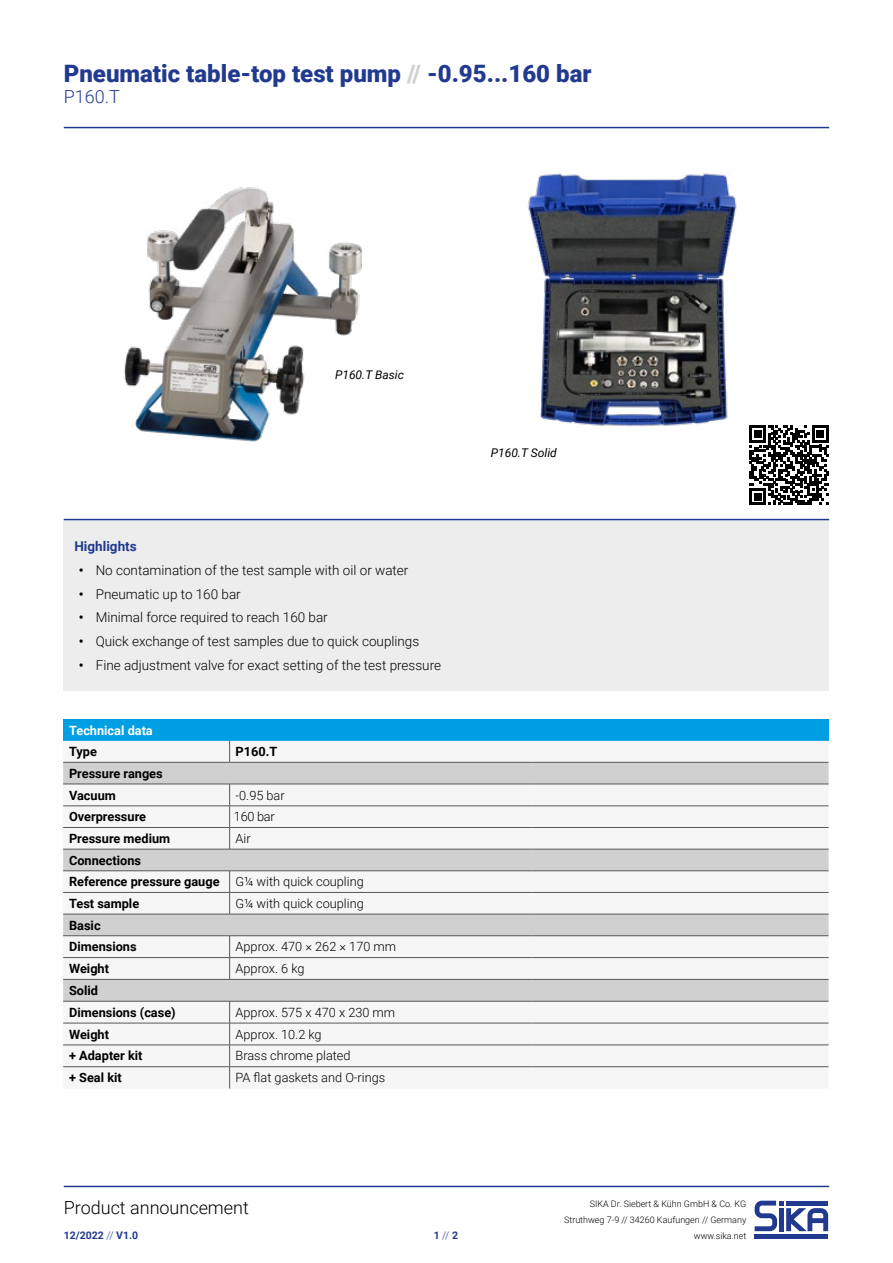
<style>
.page{position:relative;width:893px;height:1263px;background:#fff}
.page>*{position:absolute;margin:0;border:0;box-sizing:border-box;transform-origin:0 0}
.t1{font:900 24px "Roboto";color:#213a8f}
.t2{font:300 18px "Roboto";color:#000}
.t3{font:300 18px "Roboto";color:#213a8f}
.t4{font:300 13.5px "Roboto";color:#000}
.t5{font:700 13.5px "Roboto";color:#213a8f}
.t6{font:700 12.75px/21.6px "Roboto";color:#000}
.t7{font:300 12.75px "Roboto";color:#000}
.t8{font:700 12.75px "Roboto";color:#fff}
.t9{font:italic 12px "Roboto";color:#000}
.t10{font:700 10.5px "Roboto";color:#213a8f}
.t11{font:300 9px/15.8px "Roboto";color:#000;text-align:right}
.s1{color:#d0d0d0}
.s2{font-weight:700}
.s3{font-weight:300}
</style>
<div class="page">
<hr style="left:64px;top:1186px;width:765px;height:1px;background:#213a8f">
<svg style="left:754px;top:1200px;width:75px;height:39px"></svg>
<hr style="left:64px;top:127px;width:765px;height:1px;background:#213a8f">
<div style="left:64px;top:519px;width:765px;height:172px;background:#ededed"></div>
<hr style="left:64px;top:519px;width:765px;height:1px;background:#213a8f">
<img style="left:124px;top:187px;width:239px;height:255px">
<svg style="left:749px;top:425px;width:80px;height:80px"></svg>
<div style="left:63px;top:719px;width:765px;height:22px;background:#009fe3"></div>
<div style="left:63px;top:741px;width:765px;height:347px;background:#f6f6f6"></div>
<svg style="left:63px;top:763px;width:765px;height:238px;fill:#f6f6f6"></svg>
<hr style="left:63px;top:784px;width:167px;height:1px;background:#575756">
<hr style="left:230px;top:784px;width:302px;height:1px;background:#575756">
<hr style="left:532px;top:784px;width:296px;height:1px;background:#575756">
<hr style="left:63px;top:805px;width:167px;height:1px;background:#575756">
<hr style="left:230px;top:805px;width:302px;height:1px;background:#575756">
<hr style="left:532px;top:805px;width:296px;height:1px;background:#575756">
<hr style="left:63px;top:827px;width:167px;height:1px;background:#575756">
<hr style="left:230px;top:827px;width:302px;height:1px;background:#575756">
<svg style="left:229px;top:784px;width:1px;height:65px"></svg>
<hr style="left:532px;top:827px;width:296px;height:1px;background:#575756">
<hr style="left:63px;top:849px;width:167px;height:1px;background:#575756">
<hr style="left:230px;top:849px;width:302px;height:1px;background:#575756">
<hr style="left:532px;top:849px;width:296px;height:1px;background:#575756">
<hr style="left:63px;top:870px;width:167px;height:1px;background:#575756">
<hr style="left:230px;top:870px;width:302px;height:1px;background:#575756">
<hr style="left:532px;top:870px;width:296px;height:1px;background:#575756">
<hr style="left:63px;top:892px;width:167px;height:1px;background:#575756">
<hr style="left:230px;top:892px;width:302px;height:1px;background:#575756">
<svg style="left:229px;top:871px;width:1px;height:43px"></svg>
<hr style="left:532px;top:892px;width:296px;height:1px;background:#575756">
<hr style="left:63px;top:914px;width:167px;height:1px;background:#575756">
<hr style="left:230px;top:914px;width:302px;height:1px;background:#575756">
<hr style="left:532px;top:914px;width:296px;height:1px;background:#575756">
<hr style="left:63px;top:935px;width:167px;height:1px;background:#575756">
<hr style="left:230px;top:935px;width:302px;height:1px;background:#575756">
<hr style="left:532px;top:935px;width:296px;height:1px;background:#575756">
<hr style="left:63px;top:957px;width:167px;height:1px;background:#575756">
<hr style="left:230px;top:957px;width:302px;height:1px;background:#575756">
<svg style="left:229px;top:936px;width:1px;height:43px"></svg>
<hr style="left:532px;top:957px;width:296px;height:1px;background:#575756">
<hr style="left:63px;top:979px;width:167px;height:1px;background:#575756">
<hr style="left:230px;top:979px;width:302px;height:1px;background:#575756">
<hr style="left:532px;top:979px;width:296px;height:1px;background:#575756">
<hr style="left:63px;top:1001px;width:167px;height:1px;background:#575756">
<hr style="left:230px;top:1001px;width:302px;height:1px;background:#575756">
<hr style="left:63px;top:1023px;width:167px;height:1px;background:#575756">
<hr style="left:230px;top:1023px;width:302px;height:1px;background:#575756">
<hr style="left:63px;top:1045px;width:167px;height:1px;background:#575756">
<hr style="left:230px;top:1045px;width:302px;height:1px;background:#575756">
<hr style="left:532px;top:1045px;width:296px;height:1px;background:#575756">
<hr style="left:63px;top:1066px;width:167px;height:1px;background:#575756">
<hr style="left:230px;top:1066px;width:302px;height:1px;background:#575756">
<svg style="left:229px;top:1001px;width:1px;height:87px"></svg>
<hr style="left:532px;top:1066px;width:296px;height:1px;background:#575756">
<svg style="left:229px;top:741px;width:1px;height:21px"></svg>
<hr style="left:532px;top:1001px;width:296px;height:1px;background:#575756">
<hr style="left:532px;top:1023px;width:296px;height:1px;background:#575756">
<hr style="left:63px;top:762px;width:167px;height:1px;background:#575756">
<hr style="left:230px;top:762px;width:302px;height:1px;background:#575756">
<hr style="left:532px;top:762px;width:296px;height:1px;background:#575756">
<img style="left:527px;top:173px;width:242px;height:292px">
<h1 class="t1" style="left:64px;top:56px;width:529px">Pneumatic table-top test pump <span class="s1">//</span> -0.95...160 bar</h1>
<h2 class="t3" style="left:64px;top:84px;width:58px">P160.T</h2>
<p class="t9" style="left:335px;top:366px;width:70px">P160.T Basic</p>
<p class="t5" style="left:74px;top:537px;width:64px">Highlights</p>
<p class="t4" style="left:79px;top:560px;width:331px"><span class="s2">•</span> No contamination of the test sample with oil or water</p>
<p class="t4" style="left:79px;top:584px;width:164px"><span class="s2">•</span> Pneumatic up to 160 bar</p>
<p class="t4" style="left:79px;top:608px;width:251px"><span class="s2">•</span> Minimal force required to reach 160 bar</p>
<p class="t4" style="left:79px;top:632px;width:342px"><span class="s2">•</span> Quick exchange of test samples due to quick couplings</p>
<p class="t4" style="left:79px;top:656px;width:364px"><span class="s2">•</span> Fine adjustment valve for exact setting of the test pressure</p>
<p class="t8" style="left:69px;top:721px;width:85px">Technical data</p>
<p class="t6" style="left:69px;top:740px;width:29px">Type</p>
<p class="t6" style="left:236px;top:740px;width:43px">P160.T</p>
<p class="t6" style="left:69px;top:762px;width:95px">Pressure ranges<br>Vacuum</p>
<p class="t7" style="left:236px;top:786px;width:51px">-0.95 bar</p>
<p class="t6" style="left:69px;top:805px;width:78px">Overpressure</p>
<p class="t7" style="left:234px;top:808px;width:42px">160 bar</p>
<p class="t6" style="left:69px;top:827px;width:103px">Pressure medium</p>
<p class="t7" style="left:236px;top:829px;width:17px">Air</p>
<p class="t6" style="left:69px;top:849px;width:152px">Connections<br>Reference pressure gauge</p>
<p class="t7" style="left:236px;top:873px;width:130px">G¼ with quick coupling</p>
<p class="t6" style="left:69px;top:892px;width:72px">Test sample</p>
<p class="t7" style="left:236px;top:894px;width:130px">G¼ with quick coupling</p>
<p class="t6" style="left:69px;top:914px;width:69px">Basic<br>Dimensions</p>
<p class="t7" style="left:236px;top:938px;width:162px">Approx. 470 × 262 × 170 mm</p>
<p class="t6" style="left:69px;top:957px;width:41px">Weight</p>
<p class="t7" style="left:236px;top:960px;width:70px">Approx. 6 kg</p>
<p class="t6" style="left:69px;top:979px;width:108px">Solid<br>Dimensions (case)</p>
<p class="t7" style="left:236px;top:1003px;width:161px">Approx. 575 x 470 x 230 mm</p>
<p class="t6" style="left:69px;top:1023px;width:41px">Weight</p>
<p class="t7" style="left:236px;top:1025px;width:88px">Approx. 10.2 kg</p>
<p class="t6" style="left:69px;top:1045px;width:75px">+ Adapter kit</p>
<p class="t7" style="left:236px;top:1047px;width:117px">Brass chrome plated</p>
<p class="t6" style="left:69px;top:1066px;width:54px">+ Seal kit</p>
<p class="t7" style="left:236px;top:1069px;width:151px">PA flat gaskets and O-rings</p>
<p class="t9" style="left:491px;top:444px;width:68px">P160.T Solid</p>
<h2 class="t2" style="left:64px;top:1195px;width:187px">Product announcement</h2>
<p class="t10" style="left:64px;top:1228px;width:76px">12/2022 <span class="s3">//</span> V1.0</p>
<p class="t10" style="left:434px;top:1228px;width:26px">1 <span class="s3">//</span> 2</p>
<p class="t11" style="left:564px;top:1196px;width:184px">SIKA Dr. Siebert &amp; Kühn GmbH &amp; Co. KG<br>Struthweg 7-9 // 34260 Kaufungen // Germany www.sika.net</p>
</div>
